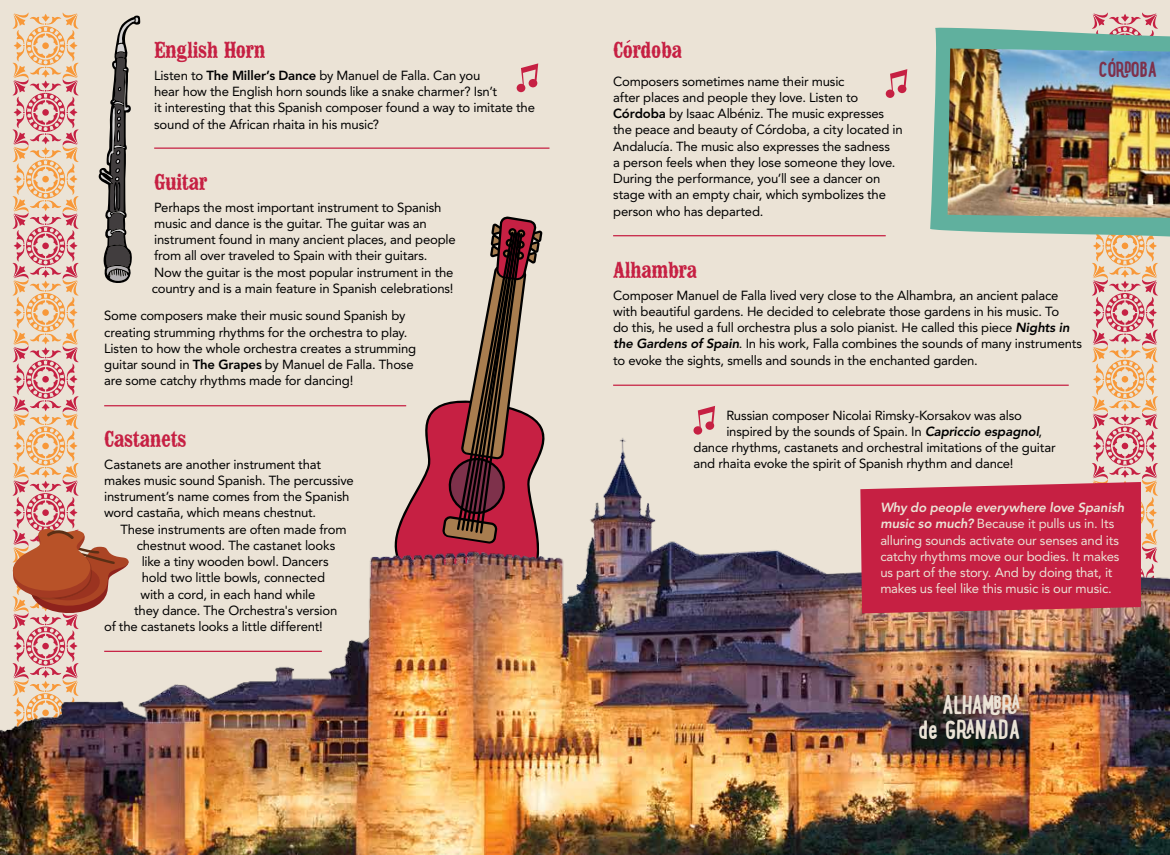
<style>
.page{position:relative;width:1170px;height:855px;background:#ebe3d6}
.page>*{position:absolute;margin:0;border:0;box-sizing:border-box;transform-origin:0 0}
.t1{font:700 26.75px/25px "Lunch Box";letter-spacing:-.005em;color:#ebe3d6;text-align:right}
.t2{font:25px "Type Twelve WF";letter-spacing:-.015em;color:#c62043}
.t3{font:700 21.38px "Lunch Box";color:#7e314b}
.t4{font:13.12px/16.2px "Avenir";letter-spacing:-.015em;color:#000}
.t5{font:13.12px/16.2px "Avenir";letter-spacing:-.015em;color:#ebe3d6}
.s1{font-weight:800}
.s2{font-weight:800;font-style:italic}
</style>
<div class="page">
<svg style="left:389px;top:216px;width:154px;height:206px"></svg>
<img style="left:0;top:422px;width:1170px;height:433px">
<hr style="left:154px;top:148px;width:395px;height:1px;background:#c62043">
<hr style="left:104px;top:405px;width:302px;height:1px;background:#c62043">
<hr style="left:104px;top:651px;width:218px;height:1px;background:#c62043">
<svg style="left:517px;top:63px;width:21px;height:29px"></svg>
<svg style="left:693px;top:406px;width:22px;height:29px"></svg>
<img style="left:860px;top:12px;width:298px;height:801px">
<svg style="left:930px;top:28px;width:240px;height:211px;fill:#60b09e"></svg>
<img style="left:948px;top:49px;width:222px;height:169px">
<hr style="left:613px;top:235px;width:273px;height:1px;background:#c62043">
<hr style="left:613px;top:385px;width:456px;height:1px;background:#c62043">
<svg style="left:10px;top:12px;width:130px;height:801px"></svg>
<h2 class="t2" style="left:154px;top:42px;width:113px">English Horn</h2>
<p class="t4" style="left:154px;top:67px;width:382px">Listen to <span class="s1">The Miller’s Dance</span> by Manuel de Falla. Can you<br>hear how the English horn sounds like a snake charmer? Isn’t<br>it interesting that this Spanish composer found a way to imitate the sound of the African rhaita in his music?</p>
<h2 class="t2" style="left:154px;top:173px;width:55px">Guitar</h2>
<p class="t4" style="left:152px;top:199px;width:306px">Perhaps the most important instrument to Spanish music and dance is the guitar. The guitar was an instrument found in many ancient places, and people from all over traveled to Spain with their guitars.<br>Now the guitar is the most popular instrument in the country and is a main feature in Spanish celebrations!</p>
<p class="t4" style="left:104px;top:308px;width:314px">Some composers make their music sound Spanish by creating strumming rhythms for the orchestra to play.<br>Listen to how the whole orchestra creates a strumming guitar sound in <span class="s1">The Grapes</span> by Manuel de Falla. Those are some catchy rhythms made for dancing!</p>
<h2 class="t2" style="left:104px;top:430px;width:84px">Castanets</h2>
<p class="t4" style="left:104px;top:456px;width:251px">Castanets are another instrument that makes music sound Spanish. The percussive instrument’s name comes from the Spanish word castaña, which means chestnut.</p>
<p class="t4" style="left:120px;top:521px;width:228px">These instruments are often made from</p>
<p class="t4" style="left:137px;top:537px;width:200px">chestnut wood. The castanet looks</p>
<p class="t4" style="left:142px;top:554px;width:188px">like a tiny wooden bowl. Dancers</p>
<p class="t4" style="left:142px;top:570px;width:185px">hold two little bowls, connected</p>
<p class="t4" style="left:140px;top:586px;width:176px">with a cord, in each hand while</p>
<p class="t4" style="left:134px;top:602px;width:205px">they dance. The Orchestra's version</p>
<p class="t4" style="left:104px;top:619px;width:220px">of the castanets looks a little different!</p>
<h2 class="t2" style="left:613px;top:42px;width:71px">Cordoba</h2>
<p class="t4" style="left:613px;top:73px;width:291px">Composers sometimes name their music<br>after places and people they love. Listen to <span class="s1">Córdoba</span> by Isaac Albéniz. The music expresses the peace and beauty of Córdoba, a city located in Andalucía. The music also expresses the sadness<br>a person feels when they lose someone they love.<br>During the performance, you’ll see a dancer on stage with an empty chair, which symbolizes the person who has departed.</p>
<h2 class="t2" style="left:613px;top:261px;width:86px">Alhambra</h2>
<p class="t4" style="left:613px;top:287px;width:471px">Composer Manuel de Falla lived very close to the Alhambra, an ancient palace with beautiful gardens. He decided to celebrate those gardens in his music. To<br>do this, he used a full orchestra plus a solo pianist. He called this piece <span class="s2">Nights in the Gardens of Spain</span>. In his work, Falla combines the sounds of many instruments to evoke the sights, smells and sounds in the enchanted garden.</p>
<p class="t4" style="left:726px;top:407px;width:297px">Russian composer Nicolai Rimsky-Korsakov was also</p>
<p class="t4" style="left:726px;top:423px;width:317px">inspired by the sounds of Spain. In <span class="s2">Capriccio espagnol</span>,</p>
<p class="t4" style="left:694px;top:439px;width:364px">dance rhythms, castanets and orchestral imitations of the guitar</p>
<p class="t4" style="left:694px;top:456px;width:322px">and rhaita evoke the spirit of Spanish rhythm and dance!</p>
<h3 class="t3" style="left:1099px;top:53px;width:59px">CÓRDOBA</h3>
<p class="t5" style="left:880px;top:499px;width:246px"><span class="s2">Why do people everywhere love Spanish music so much?</span> Because it pulls us in. Its alluring sounds activate our senses and its catchy rhythms move our bodies. It makes us part of the story. And by doing that, it makes us feel like this music is our music.</p>
<h1 class="t1" style="left:919px;top:691px;width:103px">ALHAMBRA de GRANADA</h1>
</div>
